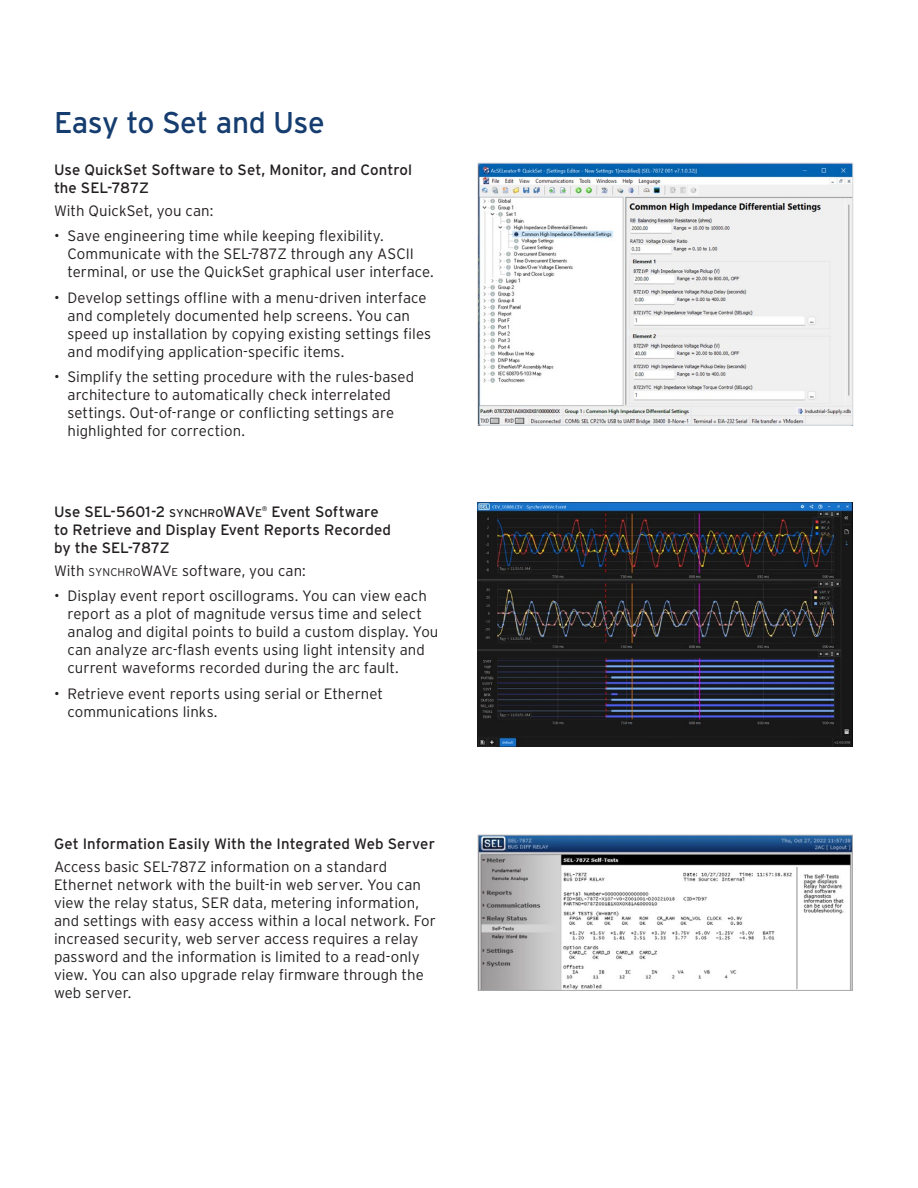
<style>
.page{position:relative;width:918px;height:1188px;background:#fff}
.page>*{position:absolute;margin:0;border:0;box-sizing:border-box;transform-origin:0 0}
.Heading___h1{font:30px "Interstate Poly";letter-spacing:-.02em;color:#163d6f}
.Body_Copy___p{font:300 15px/18px "Interstate Poly";letter-spacing:.005em;color:#231f20}
.Body_Sub___h3{font:15px/18px "Interstate Poly";letter-spacing:.005em;color:#231f20}
.Body_Sub___h3-2{font:6.75px "Interstate Poly";color:#231f20}
.s1{font-size:11.25px}
.s2{font-style:inherit}
</style>
<div class="page">
<img style="left:479px;top:165px;width:372px;height:258px">
<div style="left:477px;top:163px;width:376px;height:262px;border:1px solid #d8d9db"></div>
<img style="left:480px;top:837px;width:371px;height:152px">
<div style="left:478px;top:835px;width:375px;height:156px;border:1px solid #a8a9ad"></div>
<img style="left:478px;top:502px;width:374px;height:244px">
<p class="Heading___h1" style="left:54px;top:101px;width:272px">Easy to Set and Use</p>
<p class="Body_Sub___h3" style="left:54px;top:160px;width:360px">Use QuickSet Software to Set, Monitor, and Control the SEL-787Z</p>
<p class="Body_Copy___p" style="left:54px;top:200px;width:161px">With QuickSet, you can:</p>
<p class="Body_Copy___p" style="left:68px;top:226px;width:368px;text-indent:-14px">• Save engineering time while keeping flexibility.<br>Communicate with the SEL-787Z through any ASCII terminal, or use the QuickSet graphical user interface.</p>
<p class="Body_Copy___p" style="left:68px;top:287px;width:365px;text-indent:-14px">• Develop settings offline with a menu-driven interface and completely documented help screens. You can speed up installation by copying existing settings files and modifying application-specific items.</p>
<p class="Body_Copy___p" style="left:68px;top:367px;width:348px;text-indent:-14px">• Simplify the setting procedure with the rules-based architecture to automatically check interrelated settings. Out-of-range or conflicting settings are highlighted for correction.</p>
<p class="Body_Sub___h3" style="left:54px;top:503px;width:209px">Use SEL-5601-2 <span class="s1">SYNCHRO</span><span class="s2">WAV</span><span class="s1">E</span></p>
<p class="Body_Sub___h3-2" style="left:262px;top:503px;width:7px">®</p>
<p class="Body_Sub___h3" style="left:54px;top:503px;width:339px;text-indent:218px">Event Software to Retrieve and Display Event Reports Recorded by the SEL-787Z</p>
<p class="Body_Copy___p" style="left:54px;top:561px;width:253px">With <span class="s1">SYNCHRO</span><span class="s2">WAV</span><span class="s1">E</span> software, you can:</p>
<p class="Body_Copy___p" style="left:68px;top:586px;width:372px;text-indent:-14px">• Display event report oscillograms. You can view each report as a plot of magnitude versus time and select analog and digital points to build a custom display. You can analyze arc-flash events using light intensity and current waveforms recorded during the arc fault.</p>
<p class="Body_Copy___p" style="left:68px;top:684px;width:317px;text-indent:-14px">• Retrieve event reports using serial or Ethernet communications links.</p>
<p class="Body_Sub___h3" style="left:54px;top:834px;width:382px">Get Information Easily With the Integrated Web Server</p>
<p class="Body_Copy___p" style="left:54px;top:856px;width:383px">Access basic SEL-787Z information on a standard Ethernet network with the built-in web server. You can view the relay status, SER data, metering information, and settings with easy access within a local network. For increased security, web server access requires a relay password and the information is limited to a read-only view. You can also upgrade relay firmware through the web server.</p>
</div>
